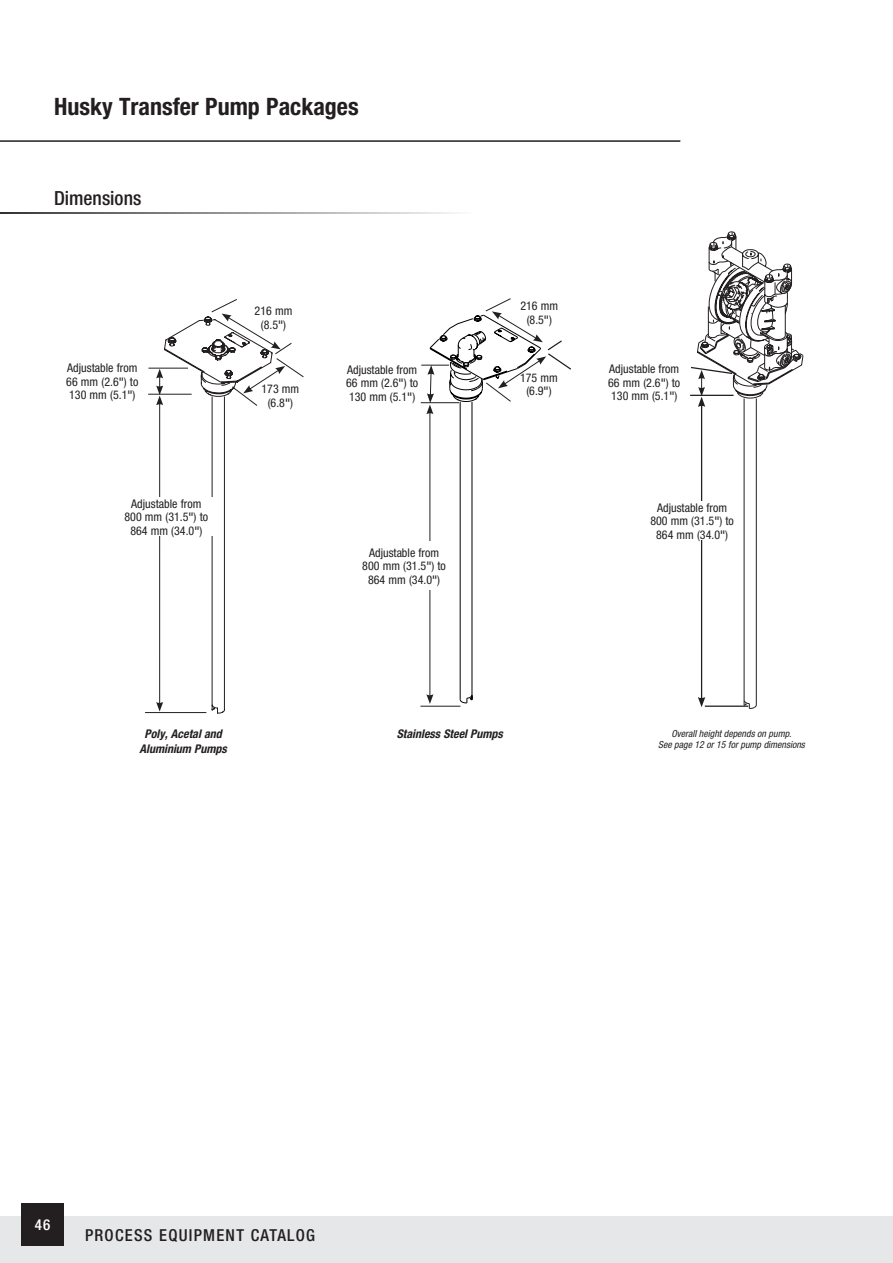
<style>
.page{position:relative;width:893px;height:1263px;background:#fff}
.page>*{position:absolute;margin:0;border:0;box-sizing:border-box;transform-origin:0 0}
.t1{font:700 condensed 24px "Helvetica Neue LT Std";color:#231f20}
.t2{font:500 condensed 19.5px "Helvetica Neue LT Std";color:#231f20}
.t3{font:500 condensed 16.5px "Helvetica Neue LT Std";letter-spacing:.075em;color:#231f20}
.t4{font:500 condensed 15px "Helvetica Neue LT Std";color:#fff}
.t5{font:condensed 12px/13.5px "Helvetica Neue LT Std";color:#231f20;text-align:center}
.t6{font:italic 700 condensed 12px/15px "Helvetica Neue LT Std";color:#231f20;text-align:center}
.t7{font:italic condensed 9.75px/10.5px "Helvetica Neue LT Std";color:#231f20;text-align:center}
.s1{font-weight:500}
</style>
<div class="page">
<div style="left:0;top:1216px;width:893px;height:47px;background:#e6e7e9"></div>
<div style="left:21px;top:1203px;width:43px;height:43px;background:#231f20"></div>
<hr style="left:0;top:140px;width:680px;height:2px;background:#231f20">
<svg style="left:0;top:213px;width:457px;height:1px"></svg>
<svg style="left:156px;top:299px;width:148px;height:414px"></svg>
<hr style="left:148px;top:394px;width:44px;height:1px;background:#231f20">
<hr style="left:145px;top:712px;width:61px;height:1px;background:#231f20">
<hr style="left:148px;top:368px;width:40px;height:1px;background:#231f20">
<div style="left:120px;top:497px;width:92px;height:39px;background:#fff"></div>
<hr style="left:420px;top:706px;width:40px;height:1px;background:#231f20">
<svg style="left:421px;top:298px;width:150px;height:406px"></svg>
<svg style="left:690px;top:232px;width:113px;height:477px"></svg>
<div style="left:646px;top:501px;width:92px;height:39px;background:#fff"></div>
<h1 class="t1" style="left:54px;top:92px;width:306px">Husky Transfer Pump Packages</h1>
<h2 class="t2" style="left:54px;top:187px;width:89px">DIMENSIONS</h2>
<p class="t5" style="left:66px;top:361px;width:74px;text-align:justify">Adjustable from 66 mm (2.6<span class="s1">"</span>) to 130 mm (5.1<span class="s1">"</span>)</p>
<p class="t5" style="left:125px;top:497px;width:85px">Adjustable from<br>800 mm (31.5<span class="s1">"</span>) to<br>864 mm (34.0<span class="s1">"</span>)</p>
<p class="t5" style="left:255px;top:304px;width:39px">216 mm (8.5<span class="s1">"</span>)</p>
<p class="t5" style="left:261px;top:382px;width:39px">173 mm (6.8<span class="s1">"</span>)</p>
<p class="t5" style="left:346px;top:363px;width:74px;text-align:justify">Adjustable from 66 mm (2.6<span class="s1">"</span>) to 130 mm (5.1<span class="s1">"</span>)</p>
<p class="t5" style="left:362px;top:546px;width:85px">Adjustable from<br>800 mm (31.5<span class="s1">"</span>) to<br>864 mm (34.0<span class="s1">"</span>)</p>
<p class="t5" style="left:520px;top:299px;width:39px">216 mm (8.5<span class="s1">"</span>)</p>
<p class="t5" style="left:520px;top:371px;width:39px">175 mm (6.9<span class="s1">"</span>)</p>
<p class="t5" style="left:608px;top:362px;width:74px;text-align:justify">Adjustable from 66 mm (2.6<span class="s1">"</span>) to 130 mm (5.1<span class="s1">"</span>)</p>
<p class="t5" style="left:650px;top:500px;width:85px">Adjustable from<br>800 mm (31.5<span class="s1">"</span>) to<br>864 mm (34.0<span class="s1">"</span>)</p>
<p class="t6" style="left:140px;top:726px;width:89px">Poly, Acetal and<br>Aluminium Pumps</p>
<p class="t6" style="left:397px;top:727px;width:108px">Stainless Steel Pumps</p>
<p class="t7" style="left:658px;top:729px;width:148px">Overall height depends on pump.<br>See page 12 or 15 for pump dimensions</p>
<p class="t4" style="left:35px;top:1216px;width:17px">46</p>
<h3 class="t3" style="left:85px;top:1225px;width:114px">PROCESSROCESS EQUIPME</h3>
<h3 class="t3" style="left:194px;top:1225px;width:123px">PMENT CATAATA G</h3>
<h3 class="t3" style="left:287px;top:1225px;width:19px">LOG</h3>
</div>
